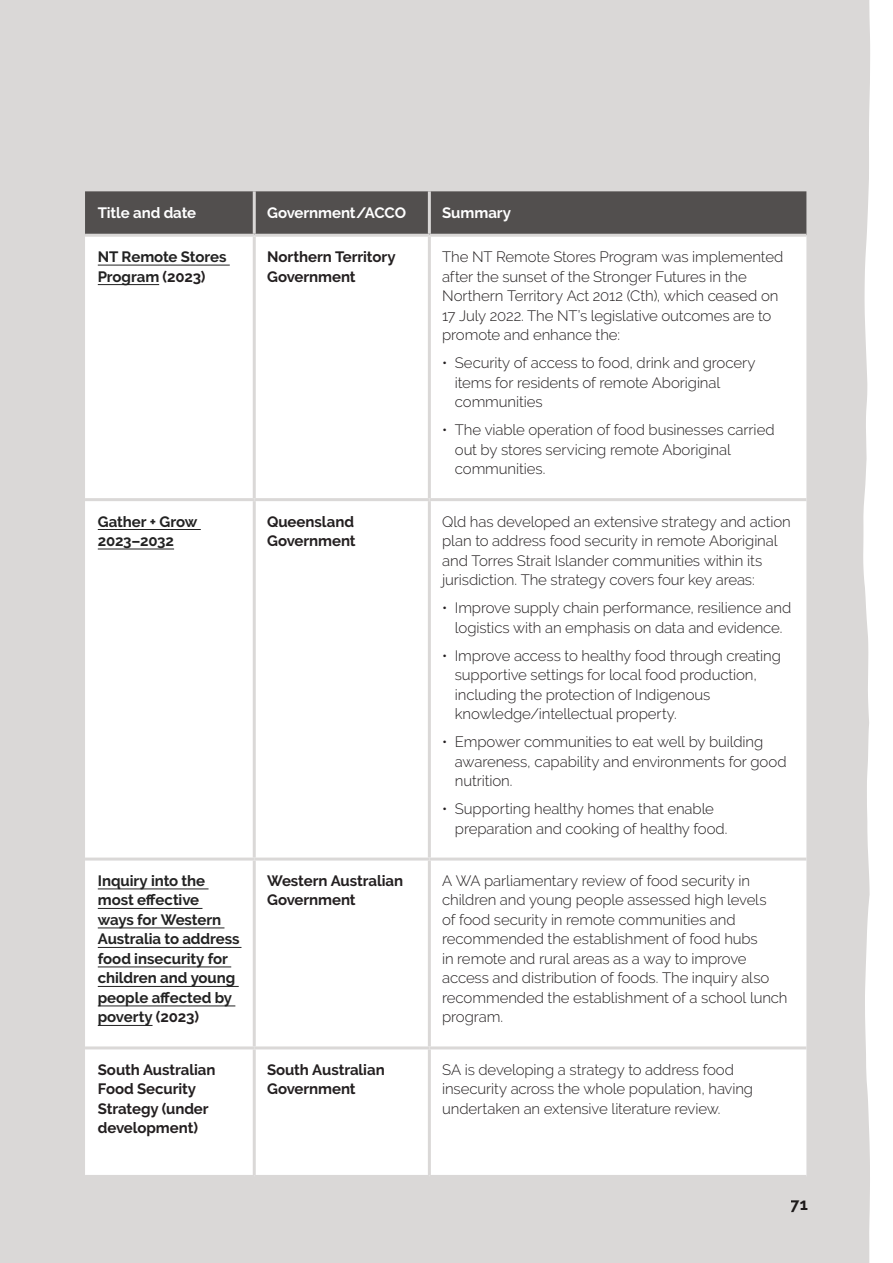
<style>
.page{position:relative;width:893px;height:1263px;background:#dad8d7}
.page>*{position:absolute;margin:0;border:0;box-sizing:border-box;transform-origin:0 0}
.t1{font:700 16.5px "Raleway";color:#231f20}
.t2{font:300 15px/19.5px "Raleway";letter-spacing:-.005em;color:#231f20}
.t3{font:700 15px/19.5px "Raleway";letter-spacing:-.005em;color:#222}
.t4{font:700 15px/19.5px "Raleway";letter-spacing:-.005em;color:#231f20}
.t5{font:700 15px "Raleway";letter-spacing:-.005em;color:#fff}
.s1{color:#231f20}
</style>
<div class="page">
<svg style="left:863px;top:0;width:30px;height:1263px"></svg>
<div style="left:85px;top:191px;width:721px;height:43px;background:#524f4e"></div>
<div style="left:85px;top:237px;width:721px;height:938px;background:#fff"></div>
<hr style="left:253px;top:191px;width:3px;height:43px;background:#dad8d7">
<hr style="left:428px;top:191px;width:3px;height:43px;background:#dad8d7">
<hr style="left:253px;top:237px;width:3px;height:261px;background:#dad8d7">
<hr style="left:428px;top:237px;width:3px;height:261px;background:#dad8d7">
<hr style="left:85px;top:498px;width:169px;height:3px;background:#dad8d7">
<hr style="left:254px;top:498px;width:175px;height:3px;background:#dad8d7">
<hr style="left:253px;top:501px;width:3px;height:356px;background:#dad8d7">
<hr style="left:429px;top:498px;width:377px;height:3px;background:#dad8d7">
<hr style="left:428px;top:501px;width:3px;height:356px;background:#dad8d7">
<hr style="left:85px;top:857px;width:169px;height:3px;background:#dad8d7">
<hr style="left:254px;top:857px;width:175px;height:3px;background:#dad8d7">
<hr style="left:253px;top:860px;width:3px;height:186px;background:#dad8d7">
<hr style="left:429px;top:857px;width:377px;height:3px;background:#dad8d7">
<hr style="left:428px;top:860px;width:3px;height:186px;background:#dad8d7">
<hr style="left:85px;top:1046px;width:169px;height:3px;background:#dad8d7">
<hr style="left:254px;top:1046px;width:175px;height:3px;background:#dad8d7">
<hr style="left:253px;top:1049px;width:3px;height:126px;background:#dad8d7">
<hr style="left:429px;top:1046px;width:377px;height:3px;background:#dad8d7">
<hr style="left:428px;top:1049px;width:3px;height:126px;background:#dad8d7">
<hr style="left:98px;top:265px;width:132px;height:1px;background:#222">
<hr style="left:98px;top:284px;width:61px;height:1px;background:#222">
<hr style="left:98px;top:529px;width:103px;height:1px;background:#222">
<hr style="left:98px;top:549px;width:76px;height:1px;background:#222">
<hr style="left:98px;top:889px;width:111px;height:1px;background:#222">
<hr style="left:98px;top:908px;width:104px;height:1px;background:#222">
<hr style="left:98px;top:928px;width:126px;height:1px;background:#222">
<hr style="left:98px;top:947px;width:143px;height:1px;background:#222">
<hr style="left:98px;top:967px;width:133px;height:1px;background:#222">
<hr style="left:98px;top:986px;width:141px;height:1px;background:#222">
<hr style="left:98px;top:1006px;width:137px;height:1px;background:#222">
<hr style="left:98px;top:1025px;width:55px;height:1px;background:#222">
<p class="t5" style="left:98px;top:204px;width:100px">Title and date</p>
<p class="t5" style="left:267px;top:204px;width:140px">Government/ACCO</p>
<p class="t5" style="left:442px;top:204px;width:71px">Summary</p>
<p class="t3" style="left:98px;top:247px;width:130px">NT Remote Stores<br>Program <span class="s1">(2023)</span></p>
<p class="t4" style="left:267px;top:247px;width:130px">Northern Territory<br>Government</p>
<p class="t2" style="left:442px;top:247px;width:343px">The NT Remote Stores Program was implemented after the sunset of the Stronger Futures in the Northern Territory Act 2012 (Cth), which ceased on 17 July 2022. The NT’s legislative outcomes are to promote and enhance the:</p>
<p class="t2" style="left:455px;top:353px;width:302px;text-indent:-13px">• Security of access to food, drink and grocery items for residents of remote Aboriginal communities</p>
<p class="t2" style="left:455px;top:420px;width:321px;text-indent:-13px">• The viable operation of food businesses carried out by stores servicing remote Aboriginal communities.</p>
<p class="t3" style="left:98px;top:511px;width:101px">Gather + Grow<br>2023–2032</p>
<p class="t4" style="left:267px;top:511px;width:90px">Queensland<br>Government</p>
<p class="t2" style="left:442px;top:511px;width:350px">Qld has developed an extensive strategy and action plan to address food security in remote Aboriginal and Torres Strait Islander communities within its jurisdiction. The strategy covers four key areas:</p>
<p class="t2" style="left:442px;top:598px;width:351px;text-align:center">• Improve supply chain performance, resilience and logistics with an emphasis on data and evidence.</p>
<p class="t2" style="left:455px;top:645px;width:328px;text-indent:-13px">• Improve access to healthy food through creating supportive settings for local food production, including the protection of Indigenous knowledge/intellectual property.</p>
<p class="t2" style="left:455px;top:732px;width:333px;text-indent:-13px">• Empower communities to eat well by building awareness, capability and environments for good nutrition.</p>
<p class="t2" style="left:455px;top:799px;width:274px;text-indent:-13px">• Supporting healthy homes that enable preparation and cooking of healthy food.</p>
<p class="t3" style="left:98px;top:871px;width:143px">Inquiry into the most effective<br>ways for Western<br>Australia to address food insecurity for children and young people affected by poverty <span class="s1">(2023)</span></p>
<p class="t4" style="left:267px;top:871px;width:138px">Western Australian<br>Government</p>
<p class="t2" style="left:442px;top:871px;width:347px">A WA parliamentary review of food security in children and young people assessed high levels<br>of food security in remote communities and recommended the establishment of food hubs<br>in remote and rural areas as a way to improve access and distribution of foods. The inquiry also recommended the establishment of a school lunch program.</p>
<p class="t4" style="left:98px;top:1060px;width:119px">South Australian<br>Food Security<br>Strategy (under development)</p>
<p class="t4" style="left:267px;top:1060px;width:119px">South Australian<br>Government</p>
<p class="t2" style="left:442px;top:1060px;width:312px">SA is developing a strategy to address food insecurity across the whole population, having undertaken an extensive literature review.</p>
<p class="t1" style="left:791px;top:1195px;width:19px">71</p>
</div>
